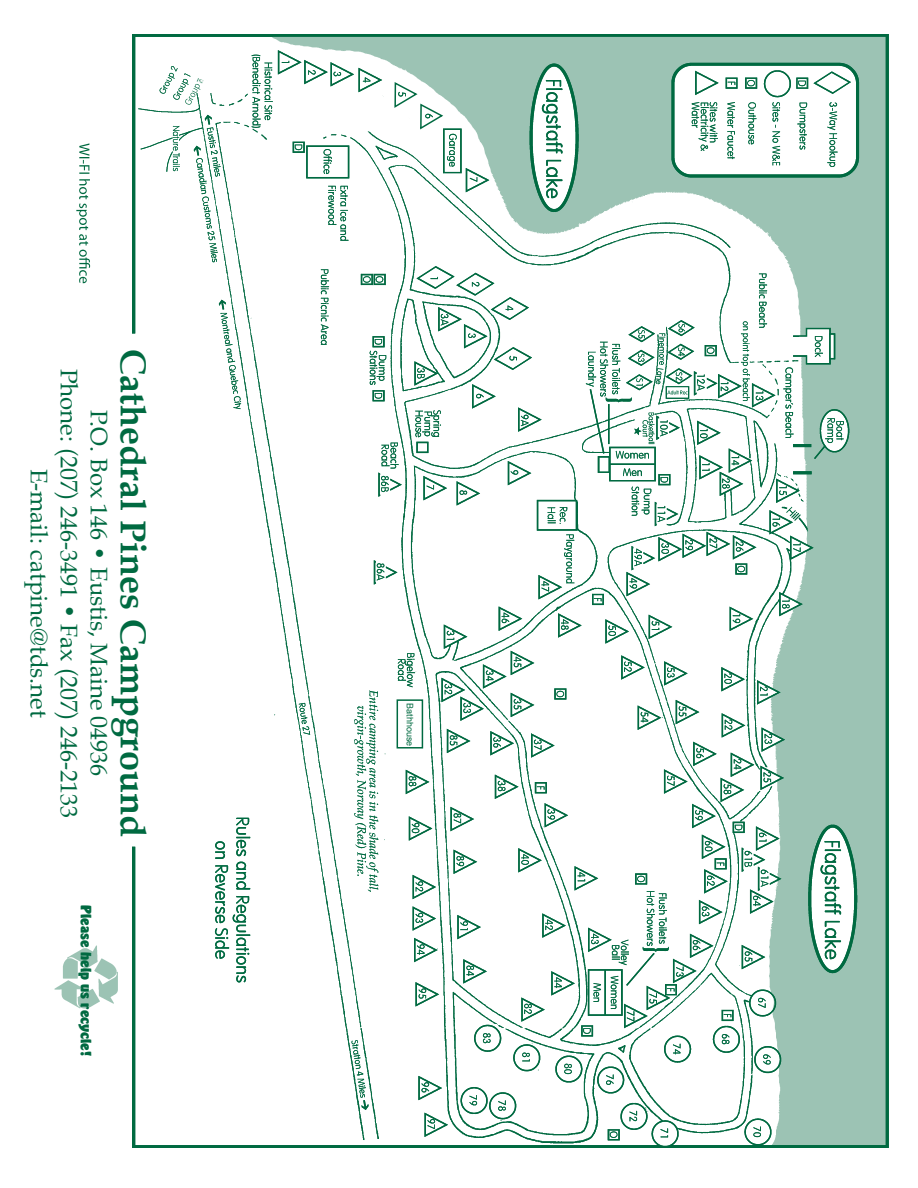
<style>
.page{position:relative;width:918px;height:1188px;background:#fff}
.page>*{position:absolute;margin:0;border:0;box-sizing:border-box;transform-origin:0 0}
.t1{font:700 36px "Book Antiqua";color:#006a41}
.t2{font:24px/30px "Book Antiqua";color:#006a41;text-align:center}
.t3{font:15px "Vagabond";color:#006a41}
.t4{font:9px "Arial";color:#006a41}
</style>
<div class="page">
<img style="left:54px;top:945px;width:64px;height:64px">
<img style="left:133px;top:34px;width:755px;height:1113px">
<svg style="left:392px;top:706px;width:5px;height:31px"></svg>
<svg style="left:76px;top:143px;width:14px;height:140px"></svg>
<svg style="left:379px;top:79px;width:74px;height:55px"></svg>
<img style="left:181px;top:81px;width:26px;height:24px">
<svg style="left:197px;top:78px;width:7px;height:6px"></svg>
<div style="left:397px;top:699px;width:26px;height:50px;background:#fff;border:2px solid #006a41"></div>
<h1 class="t1" style="left:158px;top:349px;width:489px;rotate:90deg">Cathedral Pines Campground</h1>
<p class="t2" style="left:115px;top:369px;width:451px;rotate:90deg">P.O. Box 146 • Eustis, Maine 04936<br>Phone: (207) 246-3491 • Fax (207) 246-2133<br>E-mail: catpine@tds.net</p>
<p class="t3" style="left:95px;top:905px;width:152px;rotate:90deg">Please help us recycle!</p>
<p class="t4" style="left:416px;top:703px;width:45px;rotate:90deg">Bathhouse</p>
</div>
